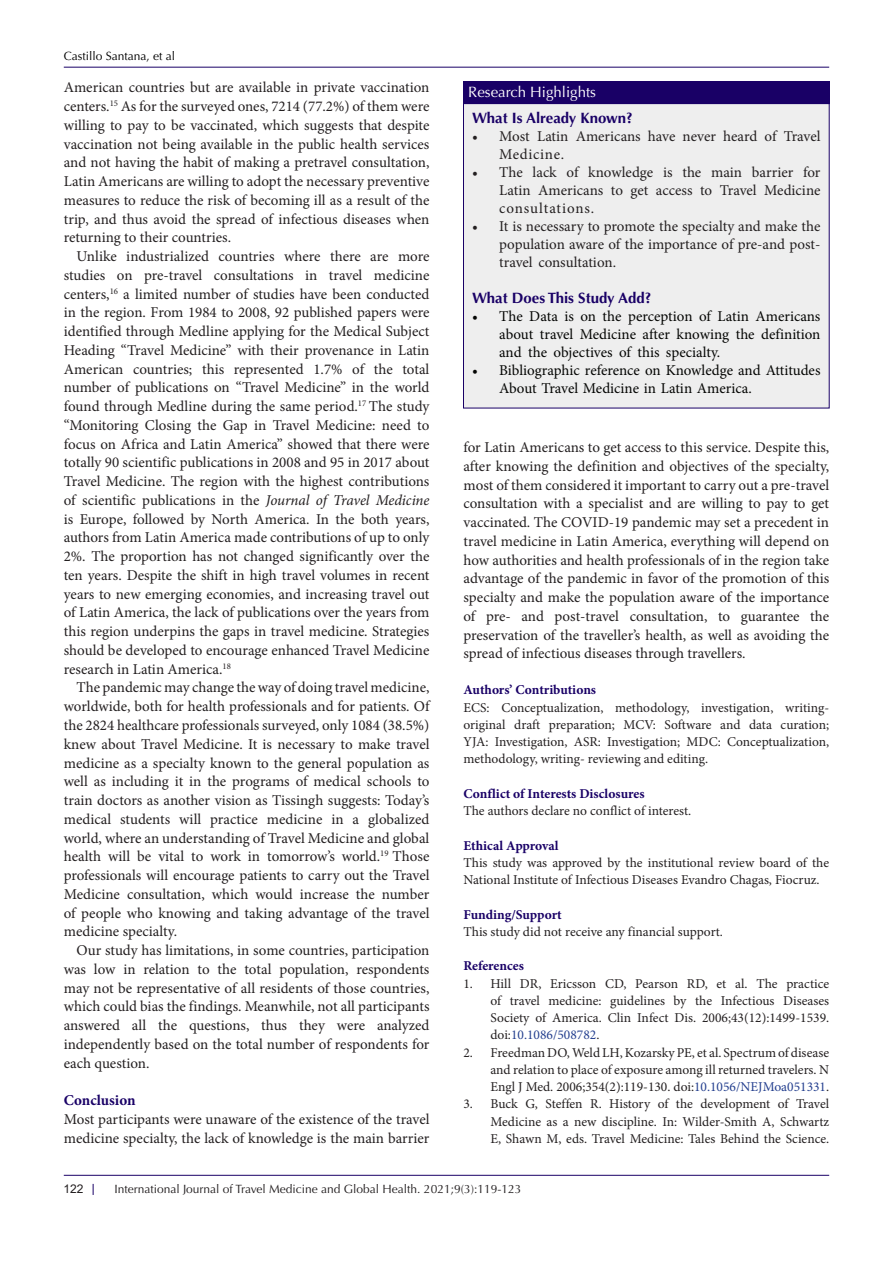
<style>
.page{position:relative;width:893px;height:1263px;background:#fff}
.page>*{position:absolute;margin:0;border:0;box-sizing:border-box;transform-origin:0 0}
.t1{font:15px/18.8px "Minion Pro";color:#231f20;text-align:justify}
.t2{font:15px/18px "Minion Pro";color:#040503;text-align:justify}
.text1{font:700 15px "Optima LT Std";color:#190066}
.text-titr{font:700 15px "Optima LT Std";color:#190066}
.t3{font:15px "Optima LT Std";color:#fff}
.Default{font:700 15px "Minion Pro";color:#190066}
.No_Spacing{font:13.5px/17.2px "Minion Pro";color:#231f20;text-align:justify}
.Default-2{font:700 13.5px "Minion Pro";color:#190066}
.t4{font:12px "Optima LT Std";color:#231f20}
.t5{font:12px "Optima LT Std";color:#000001}
.t6{font:12px "Arial";color:#231f20}
.s1{font-style:italic}
.s2{color:#25408f}
</style>
<div class="page">
<hr style="left:64px;top:1175px;width:765px;height:1px;background:#190066">
<hr style="left:64px;top:67px;width:765px;height:1px;background:#190066">
<div style="left:463px;top:104px;width:366px;height:304px;background:#eee"></div>
<div style="left:463px;top:81px;width:366px;height:23px;background:#190066"></div>
<p class="t5" style="left:64px;top:49px;width:113px">Castillo Santana, et al</p>
<p class="t1" style="left:64px;top:78px;width:367px">American countries but are available in private vaccination centers.<sup>15</sup> As for the surveyed ones, 7214 (77.2%) of them were willing to pay to be vaccinated, which suggests that despite vaccination not being available in the public health services and not having the habit of making a pretravel consultation, Latin Americans are willing to adopt the necessary preventive measures to reduce the risk of becoming ill as a result of the trip, and thus avoid the spread of infectious diseases when returning to their countries.</p>
<p class="t1" style="left:64px;top:247px;width:367px;text-indent:13px">Unlike industrialized countries where there are more studies on pre-travel consultations in travel medicine centers,<sup>16</sup> a limited number of studies have been conducted in the region. From 1984 to 2008, 92 published papers were identified through Medline applying for the Medical Subject Heading “Travel Medicine” with their provenance in Latin American countries; this represented 1.7% of the total number of publications on “Travel Medicine” in the world found through Medline during the same period.<sup>17</sup> The study “Monitoring Closing the Gap in Travel Medicine: need to focus on Africa and Latin America” showed that there were totally 90 scientific publications in 2008 and 95 in 2017 about Travel Medicine. The region with the highest contributions of scientific publications in the <span class="s1">Journal of Travel Medicine </span>is Europe, followed by North America. In the both years, authors from Latin America made contributions of up to only 2%. The proportion has not changed significantly over the ten years. Despite the shift in high travel volumes in recent years to new emerging economies, and increasing travel out of Latin America, the lack of publications over the years from this region underpins the gaps in travel medicine. Strategies should be developed to encourage enhanced Travel Medicine research in Latin America.<sup>18</sup></p>
<p class="t1" style="left:64px;top:678px;width:367px;text-indent:13px">The pandemic may change the way of doing travel medicine, worldwide, both for health professionals and for patients. Of the 2824 healthcare professionals surveyed, only 1084 (38.5%) knew about Travel Medicine. It is necessary to make travel medicine as a specialty known to the general population as well as including it in the programs of medical schools to train doctors as another vision as Tissingh suggests: Today’s medical students will practice medicine in a globalized world, where an understanding of Travel Medicine and global health will be vital to work in tomorrow’s world.<sup>19</sup> Those professionals will encourage patients to carry out the Travel Medicine consultation, which would increase the number of people who knowing and taking advantage of the travel medicine specialty.</p>
<p class="t1" style="left:64px;top:941px;width:367px;text-indent:13px">Our study has limitations, in some countries, participation was low in relation to the total population, respondents may not be representative of all residents of those countries, which could bias the findings. Meanwhile, not all participants answered all the questions, thus they were analyzed independently based on the total number of respondents for each question.</p>
<p class="Default" style="left:64px;top:1090px;width:73px">Conclusion</p>
<p class="t1" style="left:64px;top:1110px;width:367px">Most participants were unaware of the existence of the travel medicine specialty, the lack of knowledge is the main barrier</p>
<p class="t3" style="left:468px;top:83px;width:129px">Research Highlights</p>
<p class="text-titr" style="left:472px;top:109px;width:162px">What Is Already Known?</p>
<p class="t1" style="left:499px;top:128px;width:323px;line-height:18px;text-indent:-27px">• Most Latin Americans have never heard of Travel<br>Medicine.</p>
<p class="t1" style="left:499px;top:164px;width:323px;line-height:18px;text-indent:-27px">• The lack of knowledge is the main barrier for Latin Americans to get access to Travel Medicine consultations.</p>
<p class="t1" style="left:499px;top:218px;width:323px;line-height:18px;text-indent:-27px">• It is necessary to promote the specialty and make the population aware of the importance of pre-and post&shy;travel consultation.</p>
<p class="text1" style="left:472px;top:289px;width:181px">What Does This Study Add?</p>
<p class="t2" style="left:499px;top:308px;width:323px;text-indent:-27px">• The Data is on the perception of Latin Americans about travel Medicine after knowing the definition and the objectives of this specialty.</p>
<p class="t2" style="left:499px;top:362px;width:323px;text-indent:-27px">• Bibliographic reference on Knowledge and Attitudes<br>About Travel Medicine in Latin America.</p>
<p class="t1" style="left:463px;top:438px;width:367px">for Latin Americans to get access to this service. Despite this, after knowing the definition and objectives of the specialty, most of them considered it important to carry out a pre-travel consultation with a specialist and are willing to pay to get vaccinated. The COVID-19 pandemic may set a precedent in travel medicine in Latin America, everything will depend on how authorities and health professionals of in the region take advantage of the pandemic in favor of the promotion of this specialty and make the population aware of the importance of pre- and post-travel consultation, to guarantee the preservation of the traveller’s health, as well as avoiding the spread of infectious diseases through travellers.</p>
<p class="Default-2" style="left:463px;top:680px;width:134px">Authors’ Contributions</p>
<p class="No_Spacing" style="left:463px;top:699px;width:367px">ECS: Conceptualization, methodology, investigation, writing&shy;original draft preparation; MCV: Software and data curation; YJA: Investigation, ASR: Investigation; MDC: Conceptualization, methodology, writing- reviewing and editing.</p>
<p class="Default-2" style="left:463px;top:784px;width:183px">Conflict of Interests Disclosures</p>
<p class="No_Spacing" style="left:463px;top:802px;width:229px">The authors declare no conflict of interest.</p>
<p class="Default-2" style="left:463px;top:836px;width:97px">Ethical Approval</p>
<p class="No_Spacing" style="left:463px;top:854px;width:367px">This study was approved by the institutional review board of the<br>National Institute of Infectious Diseases Evandro Chagas, Fiocruz.</p>
<p class="Default-2" style="left:463px;top:905px;width:100px">Funding/Support</p>
<p class="No_Spacing" style="left:463px;top:923px;width:261px">This study did not receive any financial support.</p>
<p class="Default-2" style="left:463px;top:956px;width:62px">References</p>
<p class="No_Spacing" style="left:490px;top:975px;width:340px;text-indent:-27px">1. Hill DR, Ericsson CD, Pearson RD, et al. The practice of travel medicine: guidelines by the Infectious Diseases Society of America. Clin Infect Dis. 2006;43(12):1499-1539. doi:<span class="s2">10.1086/508782</span>.</p>
<p class="No_Spacing" style="left:490px;top:1044px;width:340px;text-indent:-27px">2. Freedman DO, Weld LH, Kozarsky PE, et al. Spectrum of disease and relation to place of exposure among ill returned travelers. N Engl J Med. 2006;354(2):119-130. doi:<span class="s2">10.1056/NEJMoa051331</span>.</p>
<p class="No_Spacing" style="left:490px;top:1095px;width:340px;text-indent:-27px">3. Buck G, Steffen R. History of the development of Travel Medicine as a new discipline. In: Wilder-Smith A, Schwartz E, Shawn M, eds. Travel Medicine: Tales Behind the Science.</p>
<p class="t6" style="left:64px;top:1180px;width:22px">122</p>
<p class="t4" style="left:114px;top:1182px;width:408px">International Journal of Travel Medicine and Global Health. 2021;9(3):119-123</p>
</div>
